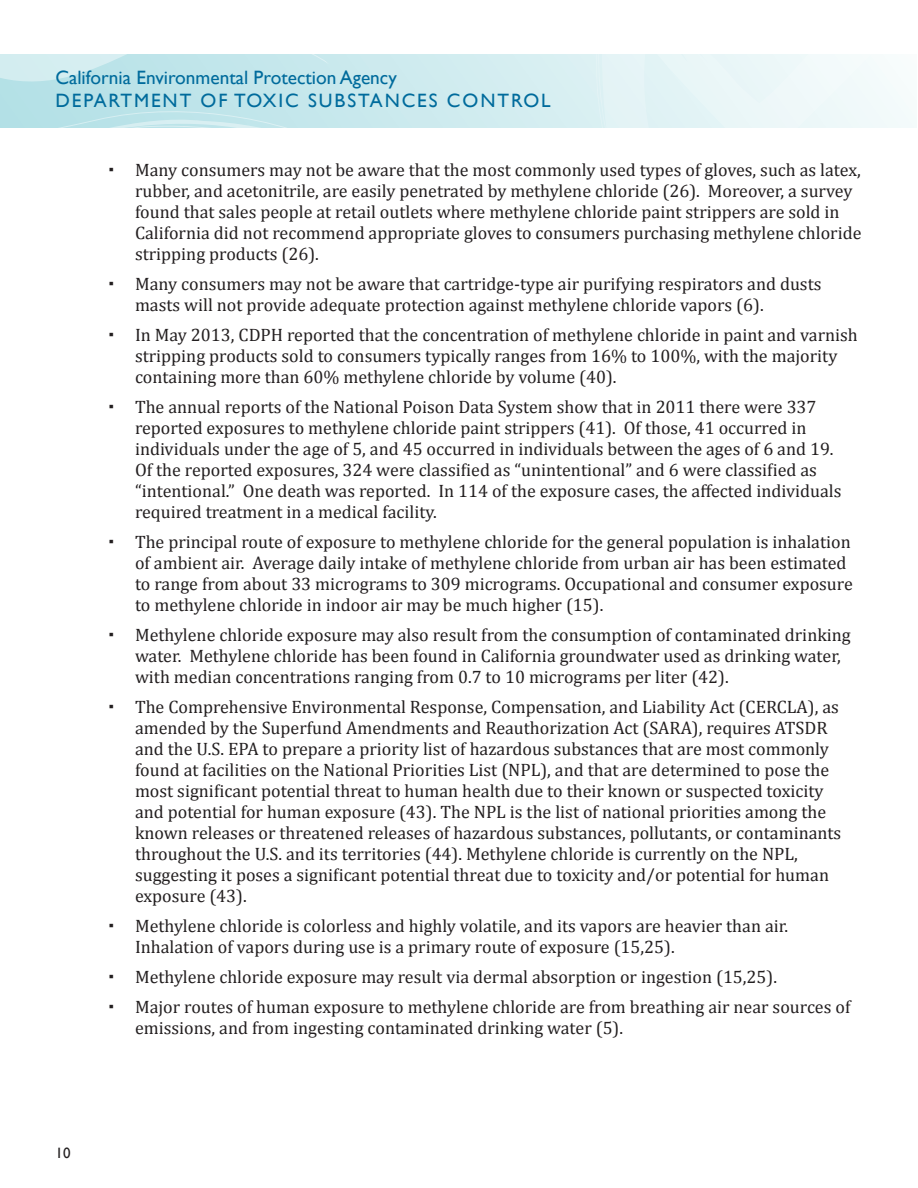
<style>
.page{position:relative;width:918px;height:1188px;background:#fff}
.page>*{position:absolute;margin:0;border:0;box-sizing:border-box;transform-origin:0 0}
.t1{font:19.35px/23.2px "Gill Sans";color:#006b9c}
.Double_Bullet{font:18px/21px "Cambria";color:#231f20}
.t2{font:15px "Gill Sans";color:#231f20}
</style>
<div class="page">
<div style="left:0;top:54px;width:916px;height:74px;background:#d3edf0"></div>
<svg style="left:0;top:54px;width:399px;height:74px"></svg>
<svg style="left:597px;top:54px;width:320px;height:74px"></svg>
<p class="t1" style="left:56px;top:66px;width:497px">California Environmental Protection Agency<br>DEPARTMENT OF TOXIC SUBSTANCES CONTROL</p>
<p class="t2" style="left:56px;top:1144px;width:16px">10</p>
<p class="Double_Bullet" style="left:135px;top:159px;width:728px">Many consumers may not be aware that the most commonly used types of gloves, such as latex, rubber, and acetonitrile, are easily penetrated by methylene chloride (26). Moreover, a survey found that sales people at retail outlets where methylene chloride paint strippers are sold in California did not recommend appropriate gloves to consumers purchasing methylene chloride stripping products (26).</p>
<p class="Double_Bullet" style="left:135px;top:273px;width:688px">Many consumers may not be aware that cartridge-type air purifying respirators and dusts masts will not provide adequate protection against methylene chloride vapors (6).</p>
<p class="Double_Bullet" style="left:135px;top:324px;width:724px">In May 2013, CDPH reported that the concentration of methylene chloride in paint and varnish stripping products sold to consumers typically ranges from 16% to 100%, with the majority containing more than 60% methylene chloride by volume (40).</p>
<p class="Double_Bullet" style="left:135px;top:396px;width:708px">The annual reports of the National Poison Data System show that in 2011 there were 337 reported exposures to methylene chloride paint strippers (41). Of those, 41 occurred in individuals under the age of 5, and 45 occurred in individuals between the ages of 6 and 19.<br>Of the reported exposures, 324 were classified as “unintentional” and 6 were classified as “intentional.” One death was reported. In 114 of the exposure cases, the affected individuals required treatment in a medical facility.</p>
<p class="Double_Bullet" style="left:135px;top:531px;width:719px">The principal route of exposure to methylene chloride for the general population is inhalation of ambient air. Average daily intake of methylene chloride from urban air has been estimated to range from about 33 micrograms to 309 micrograms. Occupational and consumer exposure to methylene chloride in indoor air may be much higher (15).</p>
<p class="Double_Bullet" style="left:135px;top:624px;width:717px">Methylene chloride exposure may also result from the consumption of contaminated drinking water. Methylene chloride has been found in California groundwater used as drinking water, with median concentrations ranging from 0.7 to 10 micrograms per liter (42).</p>
<p class="Double_Bullet" style="left:135px;top:696px;width:708px">The Comprehensive Environmental Response, Compensation, and Liability Act (CERCLA), as amended by the Superfund Amendments and Reauthorization Act (SARA), requires ATSDR and the U.S. EPA to prepare a priority list of hazardous substances that are most commonly found at facilities on the National Priorities List (NPL), and that are determined to pose the most significant potential threat to human health due to their known or suspected toxicity and potential for human exposure (43). The NPL is the list of national priorities among the known releases or threatened releases of hazardous substances, pollutants, or contaminants throughout the U.S. and its territories (44). Methylene chloride is currently on the NPL, suggesting it poses a significant potential threat due to toxicity and/or potential for human exposure (43).</p>
<p class="Double_Bullet" style="left:135px;top:915px;width:655px">Methylene chloride is colorless and highly volatile, and its vapors are heavier than air.<br>Inhalation of vapors during use is a primary route of exposure (15,25).</p>
<p class="Double_Bullet" style="left:135px;top:966px;width:644px">Methylene chloride exposure may result via dermal absorption or ingestion (15,25).</p>
<p class="Double_Bullet" style="left:135px;top:996px;width:717px">Major routes of human exposure to methylene chloride are from breathing air near sources of emissions, and from ingesting contaminated drinking water (5).</p>
</div>
